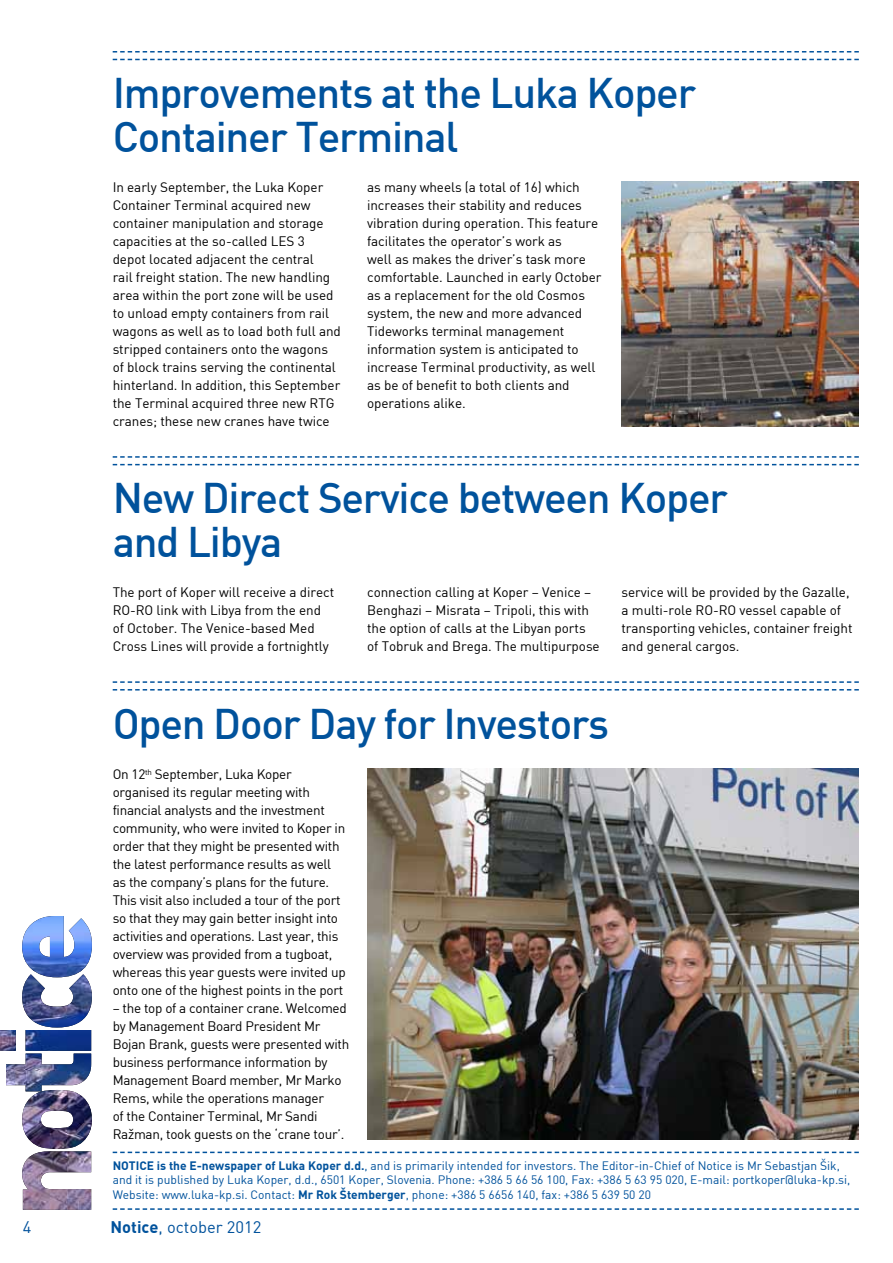
<style>
.page{position:relative;width:893px;height:1263px;background:#fff}
.page>*{position:absolute;margin:0;border:0;box-sizing:border-box;transform-origin:0 0}
.t1{font:42px/43.5px "DIN Medium";letter-spacing:-.03em;color:#00529c}
.t2{font:16.5px "DIN Regular";color:#00529c}
.t3{font:13.5px/18px "DIN Regular";letter-spacing:-.005em;color:#000}
.t4{font:12px/14.4px "DIN Regular";color:#00529c}
.s1{font-family:"DIN Bold"}
</style>
<div class="page">
<img style="left:0;top:916px;width:92px;height:294px">
<svg style="left:113px;top:51px;width:746px;height:2px"></svg>
<svg style="left:113px;top:59px;width:746px;height:1px"></svg>
<svg style="left:113px;top:456px;width:746px;height:2px"></svg>
<svg style="left:113px;top:464px;width:746px;height:1px"></svg>
<svg style="left:113px;top:681px;width:746px;height:2px"></svg>
<svg style="left:113px;top:689px;width:746px;height:1px"></svg>
<svg style="left:113px;top:1208px;width:746px;height:2px"></svg>
<svg style="left:113px;top:1151px;width:746px;height:2px"></svg>
<img style="left:621px;top:182px;width:238px;height:244px">
<img style="left:367px;top:769px;width:492px;height:371px">
<h1 class="t1" style="left:113px;top:70px;width:585px">Improvements at the Luka Koper<br>Container Terminal</h1>
<p class="t3" style="left:113px;top:178px;width:230px">In early September, the Luka Koper Container Terminal acquired new container manipulation and storage capacities at the so-called LES 3 depot located adjacent the central<br>rail freight station. The new handling area within the port zone will be used to unload empty containers from rail wagons as well as to load both full and stripped containers onto the wagons of block trains serving the continental hinterland. In addition, this September the Terminal acquired three new RTG cranes; these new cranes have twice</p>
<p class="t3" style="left:367px;top:178px;width:236px">as many wheels (a total of 16) which increases their stability and reduces vibration during operation. This feature facilitates the operator’s work as<br>well as makes the driver’s task more comfortable. Launched in early October as a replacement for the old Cosmos system, the new and more advanced Tideworks terminal management information system is anticipated to increase Terminal productivity, as well as be of benefit to both clients and operations alike.</p>
<h1 class="t1" style="left:113px;top:475px;width:617px">New Direct Service between Koper and Libya</h1>
<p class="t3" style="left:113px;top:583px;width:223px">The port of Koper will receive a direct RO-RO link with Libya from the end of October. The Venice-based Med Cross Lines will provide a fortnightly</p>
<p class="t3" style="left:367px;top:583px;width:234px">connection calling at Koper – Venice – Benghazi – Misrata – Tripoli, this with the option of calls at the Libyan ports of Tobruk and Brega. The multipurpose</p>
<p class="t3" style="left:621px;top:583px;width:232px">service will be provided by the Gazalle, a multi-role RO-RO vessel capable of transporting vehicles, container freight and general cargos.</p>
<h1 class="t1" style="left:113px;top:700px;width:498px">Open Door Day for Investors</h1>
<p class="t3" style="left:113px;top:765px;width:235px">On 12<sup>th</sup> September, Luka Koper organised its regular meeting with financial analysts and the investment community, who were invited to Koper in order that they might be presented with the latest performance results as well as the company’s plans for the future.<br>This visit also included a tour of the port so that they may gain better insight into activities and operations. Last year, this overview was provided from a tugboat, whereas this year guests were invited up onto one of the highest points in the port</p>
<p class="t3" style="left:113px;top:999px;width:238px">– the top of a container crane. Welcomed by Management Board President Mr Bojan Brank, guests were presented with business performance information by Management Board member, Mr Marko Rems, while the operations manager<br>of the Container Terminal, Mr Sandi Ražman, took guests on the ‘crane tour’.</p>
<p class="t4" style="left:113px;top:1158px;width:739px"><span class="s1">NOTICE is the E-newspaper of Luka Koper d.d.</span>, and is primarily intended for investors. The Editor-in-Chief of Notice is Mr Sebastjan Šik, and it is published by Luka Koper, d.d., 6501 Koper, Slovenia. Phone: +386 5 66 56 100, Fax: +386 5 63 95 020, E-mail: portkoper@luka-kp.si,<br>Website: www.luka-kp.si. Contact: <span class="s1">Mr Rok Štemberger</span>, phone: +386 5 6656 140, fax: +386 5 639 50 20</p>
<p class="t2" style="left:23px;top:1216px;width:10px">4</p>
<p class="t2" style="left:111px;top:1217px;width:152px"><span class="s1">Notice</span>, october 2012</p>
</div>
